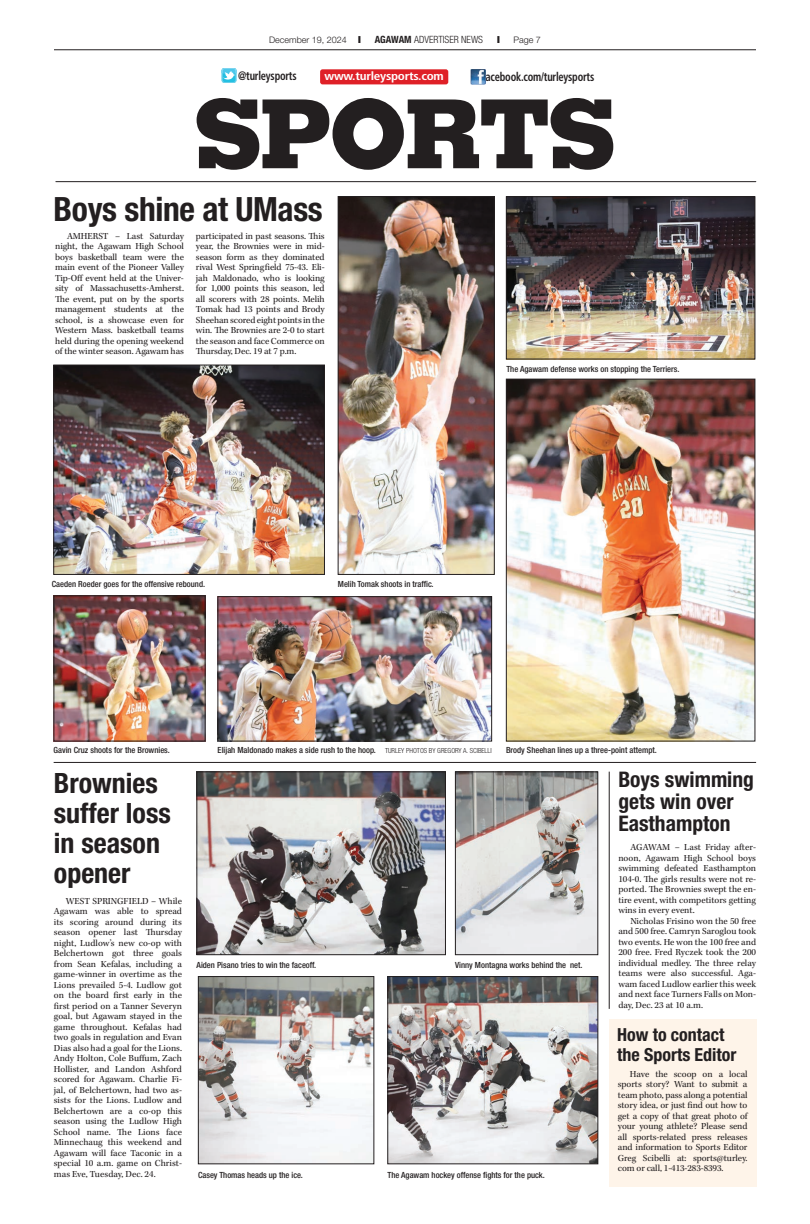
<style>
.page{position:relative;width:810px;height:1224px;background:#fff}
.page>*{position:absolute;margin:0;border:0;box-sizing:border-box;transform-origin:0 0}
.t1{font:800 95.2px "Memphis LT Std";letter-spacing:-.03em;color:#231f20}
.AANHeadlineBold28{font:700 condensed 33.5px "Helvetica Neue LT Std";letter-spacing:-.01em;color:#231f20}
.AANHeadlineBold28-2{font:700 condensed 28px/30px "Helvetica Neue LT Std";color:#231f20}
.AANHeadlineBold28-3{font:700 condensed 21.5px/22px "Helvetica Neue LT Std";color:#231f20}
.CalendarDates18{font:700 condensed 18px/20px "Helvetica Neue LT Std";color:#231f20}
.t2{font:700 condensed 12.3px "Frutiger LT Std";letter-spacing:-.02em;color:#231f20;scale:.85 1}
.t3{font:700 condensed 11.6px "Frutiger LT Std";letter-spacing:-.02em;color:#fff;scale:1.13 1}
.t4{font:300 condensed 10px "Helvetica Neue LT Std";color:#231f20}
.AANBodyText{font:9.5px/10.5px "Kepler Std";letter-spacing:-.005em;color:#231f20;text-align:justify}
.t5{font:300 9px "Helvetica Neue LT Std";color:#231f20}
.AANCutline{font:500 condensed 8.5px "Helvetica Neue LT Std";color:#231f20}
.AANPhotoCredit{font:300 condensed 7px "Helvetica Neue LT Std";color:#231f20}
.s1{font-weight:700}
</style>
<div class="page">
<hr style="left:54px;top:50px;width:702px;height:1px;background:#231f20">
<hr style="left:56px;top:181px;width:700px;height:1px;background:#231f20">
<img style="left:470px;top:69px;width:15px;height:15px">
<svg style="left:222px;top:68px;width:14px;height:15px"></svg>
<div style="left:320px;top:69px;width:128px;height:15px;background:#df2027;border-radius:2px"></div>
<img style="left:220px;top:598px;width:270px;height:141px">
<div style="left:218px;top:596px;width:274px;height:145px;border:1px solid #231f20"></div>
<img style="left:508px;top:381px;width:245px;height:358px">
<div style="left:506px;top:379px;width:249px;height:362px;border:1px solid #231f20"></div>
<img style="left:55px;top:367px;width:268px;height:206px">
<div style="left:53px;top:365px;width:272px;height:210px;border:1px solid #231f20"></div>
<img style="left:508px;top:198px;width:245px;height:159px">
<div style="left:506px;top:196px;width:249px;height:163px;border:1px solid #231f20"></div>
<img style="left:340px;top:198px;width:153px;height:375px">
<div style="left:338px;top:196px;width:157px;height:379px;border:1px solid #231f20"></div>
<img style="left:457px;top:774px;width:139px;height:179px">
<div style="left:455px;top:772px;width:143px;height:183px;border:1px solid #231f20"></div>
<img style="left:200px;top:978px;width:172px;height:184px">
<div style="left:198px;top:976px;width:176px;height:188px;border:1px solid #231f20"></div>
<img style="left:199px;top:774px;width:245px;height:179px">
<div style="left:197px;top:772px;width:249px;height:183px;border:1px solid #231f20"></div>
<img style="left:390px;top:978px;width:206px;height:184px">
<div style="left:388px;top:976px;width:210px;height:188px;border:1px solid #231f20"></div>
<hr style="left:609px;top:772px;width:1px;height:237px;background:#231f20">
<div style="left:609px;top:1019px;width:147px;height:168px;background:#fef4e9"></div>
<img style="left:56px;top:598px;width:147px;height:141px">
<div style="left:54px;top:596px;width:151px;height:145px;border:1px solid #231f20"></div>
<hr style="left:54px;top:762px;width:702px;height:1px;background:#231f20">
<p class="t5" style="left:269px;top:34px;width:93px">December 19, 2024 ❙</p>
<p class="t4" style="left:375px;top:34px;width:110px"><span class="s1">AGAWAM</span> ADVERTISER NEWS</p>
<p class="t5" style="left:513px;top:34px;width:29px">Page 7</p>
<p class="t2" style="left:238px;top:69px;width:70px">@turleysports</p>
<p class="t3" style="left:325px;top:69px;width:107px">www.turleysports.com</p>
<p class="t2" style="left:486px;top:69px;width:129px">acebook.com/turleysports</p>
<p class="t1" style="left:194px;top:73px;width:423px">SPORTS</p>
<p class="AANHeadlineBold28" style="left:54px;top:189px;width:271px">Boys shine at UMass</p>
<p class="AANBodyText" style="left:55px;top:231px;width:130px;text-indent:12px">AMHERST – Last Saturday night, the Agawam High School boys basketball team were the main event of the Pioneer Valley Tip-Off event held at the Univer&shy;sity of Massachusetts-Amherst.<br>The event, put on by the sports management students at the school, is a showcase even for Western Mass. basketball teams held during the opening weekend of the winter season. Agawam has</p>
<p class="AANBodyText" style="left:196px;top:231px;width:130px">participated in past seasons. This year, the Brownies were in mid&shy;season form as they dominated rival West Springfield 75-43. Eli&shy;jah Maldonado, who is looking for 1,000 points this season, led all scorers with 28 points. Melih Tomak had 13 points and Brody Sheehan scored eight points in the win. The Brownies are 2-0 to start the season and face Commerce on Thursday, Dec. 19 at 7 p.m.</p>
<p class="AANCutline" style="left:506px;top:363px;width:175px">The Agawam defense works on stopping the Terriers.</p>
<p class="AANCutline" style="left:52px;top:579px;width:155px">Caeden Roeder goes for the offensive rebound.</p>
<p class="AANCutline" style="left:338px;top:579px;width:97px">Melih Tomak shoots in traffic.</p>
<p class="AANCutline" style="left:54px;top:745px;width:118px">Gavin Cruz shoots for the Brownies.</p>
<p class="AANHeadlineBold28-2" style="left:54px;top:767px;width:119px">Brownies suffer loss in season opener</p>
<p class="AANBodyText" style="left:54px;top:896px;width:130px;text-indent:12px">WEST SPRINGFIELD – While Agawam was able to spread its scoring around during its season opener last Thursday night, Ludlow’s new co-op with Belchertown got three goals from Sean Kefalas, including a game-winner in overtime as the Lions prevailed 5-4. Ludlow got on the board first early in the first period on a Tanner Severyn goal, but Agawam stayed in the game throughout. Kefalas had two goals in regulation and Evan Dias also had a goal for the Lions.<br>Andy Holton, Cole Buffum, Zach Hollister, and Landon Ashford scored for Agawam. Charlie Fi&shy;jal, of Belchertown, had two as&shy;sists for the Lions. Ludlow and Belchertown are a co-op this season using the Ludlow High School name. The Lions face Minnechaug this weekend and Agawam will face Taconic in a special 10 a.m. game on Christ&shy;mas Eve, Tuesday, Dec. 24.</p>
<p class="AANCutline" style="left:218px;top:745px;width:160px">Elijah Maldonado makes a side rush to the hoop.</p>
<p class="AANPhotoCredit" style="left:385px;top:747px;width:108px">TURLEY PHOTOS BY GREGORY A. SCIBELLI</p>
<p class="AANCutline" style="left:506px;top:745px;width:152px">Brody Sheehan lines up a three-point attempt.</p>
<p class="AANCutline" style="left:197px;top:960px;width:121px">Aiden Pisano tries to win the faceoff.</p>
<p class="AANCutline" style="left:198px;top:1170px;width:106px">Casey Thomas heads up the ice.</p>
<p class="AANCutline" style="left:455px;top:960px;width:129px">Vinny Montagna works behind the net.</p>
<p class="AANCutline" style="left:388px;top:1170px;width:159px">The Agawam hockey offense fights for the puck.</p>
<p class="AANHeadlineBold28-3" style="left:618px;top:768px;width:137px">Boys swimming gets win over<br>Easthampton</p>
<p class="AANBodyText" style="left:618px;top:843px;width:139px;text-indent:12px">AGAWAM – Last Friday after&shy;noon, Agawam High School boys swimming defeated Easthampton 104-0. The girls results were not re&shy;ported. The Brownies swept the en&shy;tire event, with competitors getting wins in every event.</p>
<p class="AANBodyText" style="left:618px;top:916px;width:139px;text-indent:12px">Nicholas Frisino won the 50 free and 500 free. Camryn Saroglou took two events. He won the 100 free and 200 free. Fred Ryczek took the 200 individual medley. The three relay teams were also successful. Aga&shy;wam faced Ludlow earlier this week and next face Turners Falls on Mon&shy;day, Dec. 23 at 10 a.m.</p>
<p class="CalendarDates18" style="left:617px;top:1024px;width:121px">How to contact the Sports Editor</p>
<p class="AANBodyText" style="left:618px;top:1069px;width:131px;text-indent:12px">Have the scoop on a local sports story? Want to submit a team photo, pass along a potential story idea, or just find out how to get a copy of that great photo of your young athlete? Please send all sports-related press releases and information to Sports Editor Greg Scibelli at: sports@turley. com or call, 1-413-283-8393.</p>
</div>
